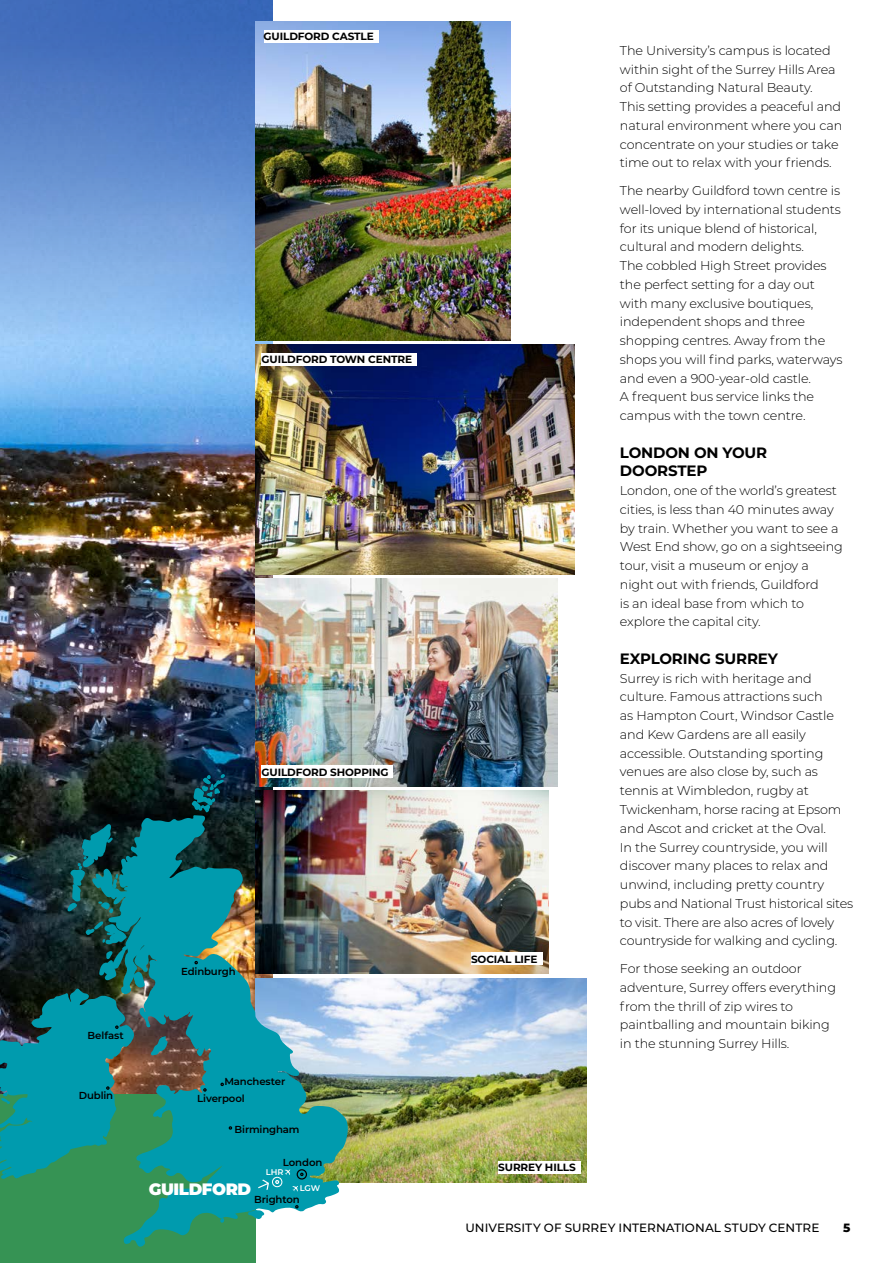
<style>
.page{position:relative;width:893px;height:1263px;background:#fff}
.page>*{position:absolute;margin:0;border:0;box-sizing:border-box;transform-origin:0 0}
.t1{font:900 16.5px "Montserrat";letter-spacing:-.025em;color:#fff}
.t2{font:700 15px/18.8px "Montserrat";letter-spacing:-.01em;color:#000}
.t3{font:300 12.75px/18.8px "Montserrat";letter-spacing:-.01em;color:#000}
.t4{font:500 12px "Montserrat";letter-spacing:.005em;color:#000}
.t5{font:800 12px "Montserrat";color:#000}
.t6{font:700 10.5px "Montserrat";letter-spacing:-.01em;color:#000}
.t7{font:600 10.2px/17px "Montserrat";letter-spacing:-.01em;color:#000}
.t8{font:600 8.25px "Montserrat";letter-spacing:-.01em;color:#fff}
</style>
<div class="page">
<img style="left:0;top:340px;width:272px;height:434px">
<div style="left:0;top:0;width:273px;height:340px;background:linear-gradient(to bottom,#345fb1,#97c4f3)"></div>
<img style="left:348px;top:978px;width:239px;height:204px">
<img style="left:348px;top:791px;width:201px;height:183px">
<div style="left:0;top:1094px;width:255px;height:169px;background:#369354"></div>
<img style="left:255px;top:344px;width:319px;height:230px">
<img style="left:255px;top:21px;width:255px;height:319px">
<img style="left:255px;top:578px;width:302px;height:209px">
<div style="left:264px;top:30px;width:114px;height:13px;background:#fff"></div>
<div style="left:261px;top:353px;width:156px;height:13px;background:#fff"></div>
<div style="left:261px;top:765px;width:132px;height:13px;background:#fff"></div>
<div style="left:471px;top:952px;width:71px;height:13px;background:#fff"></div>
<div style="left:498px;top:1161px;width:82px;height:13px;background:#fff"></div>
<img style="left:0;top:774px;width:348px;height:472px">
<svg style="left:194px;top:961px;width:4px;height:3px"></svg>
<svg style="left:220px;top:1083px;width:4px;height:3px"></svg>
<svg style="left:203px;top:1088px;width:4px;height:4px"></svg>
<svg style="left:229px;top:1126px;width:3px;height:4px"></svg>
<svg style="left:300px;top:1172px;width:4px;height:4px"></svg>
<div style="left:297px;top:1169px;width:10px;height:10px;border:1px solid #000;border-radius:50%"></div>
<svg style="left:295px;top:1205px;width:4px;height:3px"></svg>
<svg style="left:115px;top:1025px;width:4px;height:4px"></svg>
<svg style="left:106px;top:1086px;width:4px;height:4px"></svg>
<svg style="left:275px;top:1180px;width:4px;height:4px"></svg>
<div style="left:272px;top:1176px;width:11px;height:11px;border:1px solid #fff;border-radius:50%"></div>
<svg style="left:258px;top:1179px;width:11px;height:11px"></svg>
<svg style="left:285px;top:1169px;width:6px;height:6px"></svg>
<svg style="left:292px;top:1185px;width:7px;height:6px"></svg>
<p class="t6" style="left:264px;top:29px;width:112px">GUILDFORD CASTLE</p>
<p class="t6" style="left:261px;top:352px;width:152px">GUILDFORD TOWN CENTRE</p>
<p class="t6" style="left:261px;top:764px;width:129px">GUILDFORD SHOPPING</p>
<p class="t7" style="left:88px;top:1026px;width:38px">Belfast</p>
<p class="t7" style="left:79px;top:1086px;width:36px">Dublin</p>
<p class="t7" style="left:181px;top:962px;width:56px">Edinburgh</p>
<p class="t7" style="left:197px;top:1072px;width:90px;text-indent:27px">Manchester<br>Liverpool</p>
<p class="t7" style="left:235px;top:1120px;width:66px">Birmingham</p>
<p class="t7" style="left:283px;top:1153px;width:41px">London</p>
<p class="t7" style="left:254px;top:1190px;width:47px">Brighton</p>
<p class="t8" style="left:266px;top:1166px;width:19px">LHR</p>
<p class="t1" style="left:149px;top:1177px;width:104px">GUILDFORD</p>
<p class="t8" style="left:300px;top:1182px;width:22px">LGW</p>
<p class="t6" style="left:471px;top:951px;width:68px">SOCIAL LIFE</p>
<p class="t3" style="left:620px;top:41px;width:224px">The University’s campus is located within sight of the Surrey Hills Area of Outstanding Natural Beauty.<br>This setting provides a peaceful and natural environment where you can concentrate on your studies or take time out to relax with your friends.</p>
<p class="t3" style="left:620px;top:181px;width:224px">The nearby Guildford town centre is well-loved by international students for its unique blend of historical, cultural and modern delights.<br>The cobbled High Street provides the perfect setting for a day out with many exclusive boutiques, independent shops and three shopping centres. Away from the shops you will find parks, waterways and even a 900-year-old castle.<br>A frequent bus service links the campus with the town centre.</p>
<p class="t2" style="left:620px;top:442px;width:149px">LONDON ON YOUR<br>DOORSTEP</p>
<p class="t3" style="left:620px;top:481px;width:224px">London, one of the world’s greatest cities, is less than 40 minutes away by train. Whether you want to see a<br>West End show, go on a sightseeing tour, visit a museum or enjoy a night out with friends, Guildford<br>is an ideal base from which to explore the capital city.</p>
<p class="t2" style="left:620px;top:648px;width:159px">EXPLORING SURREY</p>
<p class="t3" style="left:620px;top:668px;width:235px">Surrey is rich with heritage and culture. Famous attractions such<br>as Hampton Court, Windsor Castle and Kew Gardens are all easily accessible. Outstanding sporting venues are also close by, such as tennis at Wimbledon, rugby at Twickenham, horse racing at Epsom and Ascot and cricket at the Oval.<br>In the Surrey countryside, you will discover many places to relax and unwind, including pretty country pubs and National Trust historical sites to visit. There are also acres of lovely countryside for walking and cycling.</p>
<p class="t3" style="left:620px;top:959px;width:218px">For those seeking an outdoor adventure, Surrey offers everything from the thrill of zip wires to paintballing and mountain biking in the stunning Surrey Hills.</p>
<p class="t6" style="left:498px;top:1160px;width:79px">SURREY HILLS</p>
<p class="t4" style="left:465px;top:1219px;width:355px">UNIVERSITY OF SURREY INTERNATIONAL STUDY CENTRE</p>
<p class="t5" style="left:843px;top:1219px;width:9px">5</p>
</div>
